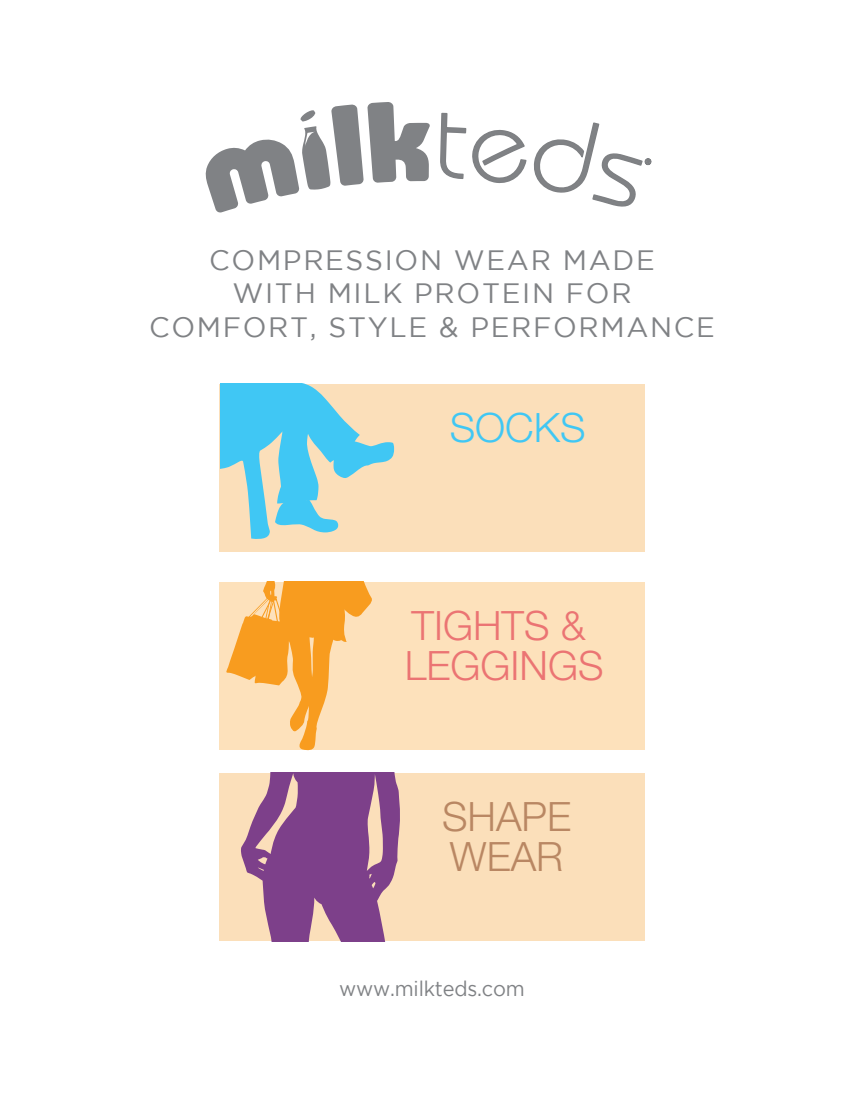
<style>
.page{position:relative;width:864px;height:1102px;background:#fff}
.page>*{position:absolute;margin:0;border:0;box-sizing:border-box;transform-origin:0 0}
.t1{font:300 40.6px/40.6px "Helvetica Neue";color:#eb7473}
.t2{font:300 40.6px/40.6px "Helvetica Neue";color:#b98763}
.t3{font:300 40.6px "Helvetica Neue";color:#40c7f4}
.t4{font:28px/33.6px "Gotham";letter-spacing:.06em;color:#808285;text-align:center}
.t5{font:21px "Gotham";letter-spacing:-.01em;color:#808285;scale:.95 1}
</style>
<div class="page">
<svg style="left:205px;top:102px;width:225px;height:111px"></svg>
<svg style="left:440px;top:112px;width:212px;height:95px"></svg>
<div style="left:219px;top:384px;width:425px;height:168px;background:#fbdfba"></div>
<svg style="left:221px;top:383px;width:173px;height:156px"></svg>
<div style="left:219px;top:581px;width:425px;height:168px;background:#fde1bb"></div>
<svg style="left:226px;top:581px;width:157px;height:169px"></svg>
<div style="left:219px;top:772px;width:425px;height:168px;background:#fbdfba"></div>
<svg style="left:241px;top:772px;width:171px;height:169px"></svg>
<p class="t4" style="left:149px;top:243px;width:567px">COMPRESSION WEAR MADE<br>WITH MILK PROTEIN FOR<br>COMFORT, STYLE &amp; PERFORMANCE</p>
<h1 class="t3" style="left:449px;top:403px;width:137px">SOCKS</h1>
<h1 class="t1" style="left:404px;top:604px;width:200px">TIGHTS &amp;<br>LEGGINGS</h1>
<h1 class="t2" style="left:442px;top:795px;width:130px">SHAPE<br>WEAR</h1>
<p class="t5" style="left:339px;top:976px;width:197px">www.milkteds.com</p>
</div>
